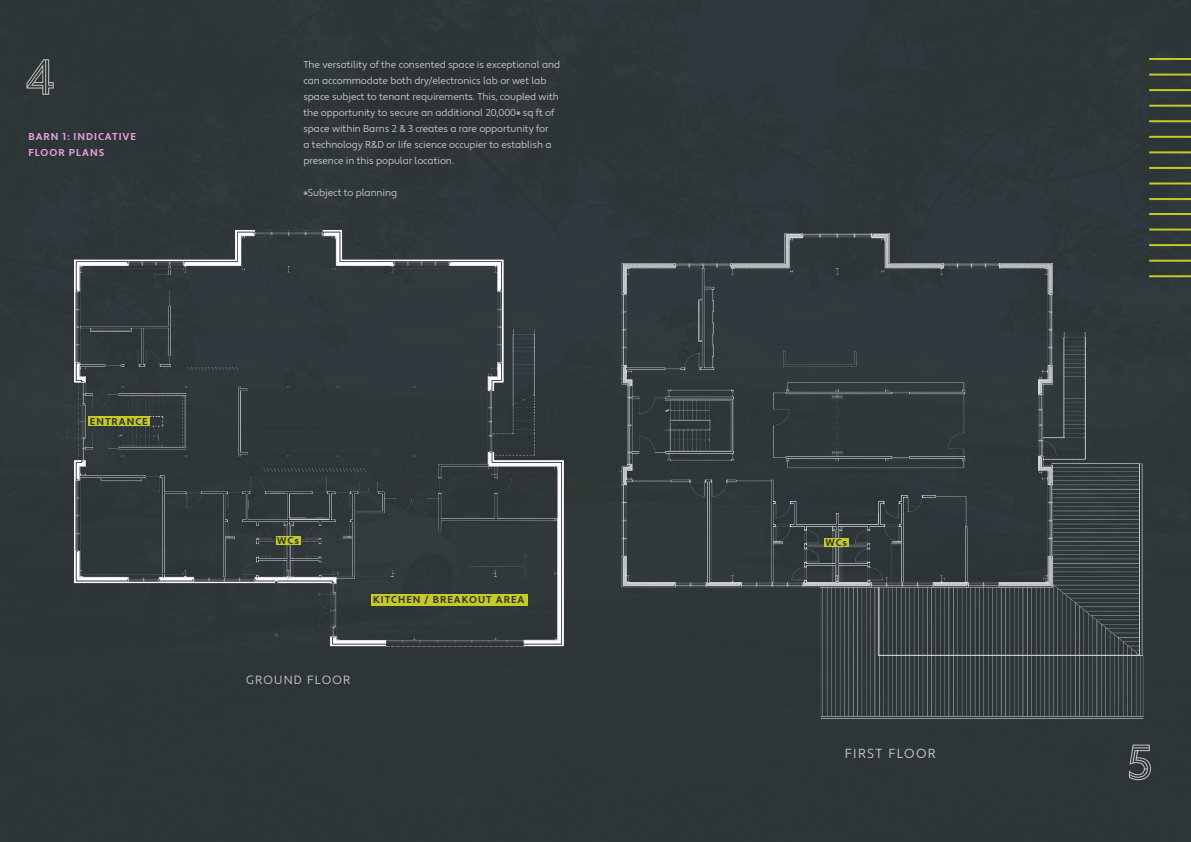
<style>
.page{position:relative;width:1191px;height:842px;background:#2d3537}
.page>*{position:absolute;margin:0;border:0;box-sizing:border-box;transform-origin:0 0}
.t1{font:50.8px "Ysans Std Mondrian";color:#c6c5c0}
.t2{font:13.2px "Apertura";letter-spacing:.1em;color:#c6c5c0}
.t3{font:12px "Apertura";letter-spacing:.1em;color:#c6c5c0}
.t4{font:10px/16px "Apertura";letter-spacing:-.01em;color:#c6c5c0}
.t5{font:700 10px "Apertura";letter-spacing:.1em;color:#30383b}
.t6{font:700 10px/16px "Apertura";letter-spacing:.1em;color:#e69ede}
</style>
<div class="page">
<img style="left:618px;top:230px;width:527px;height:489px">
<hr style="left:1149px;top:213px;width:42px;height:2px;background:#c7c926">
<hr style="left:1149px;top:58px;width:42px;height:2px;background:#c7c926">
<hr style="left:1149px;top:229px;width:42px;height:2px;background:#c7c926">
<hr style="left:1149px;top:74px;width:42px;height:2px;background:#c7c926">
<hr style="left:1149px;top:244px;width:42px;height:2px;background:#c7c926">
<hr style="left:1149px;top:89px;width:42px;height:2px;background:#c7c926">
<hr style="left:1149px;top:260px;width:42px;height:2px;background:#c7c926">
<hr style="left:1149px;top:105px;width:42px;height:2px;background:#c7c926">
<hr style="left:1149px;top:275px;width:42px;height:2px;background:#c7c926">
<hr style="left:1149px;top:120px;width:42px;height:2px;background:#c7c926">
<hr style="left:1149px;top:136px;width:42px;height:2px;background:#c7c926">
<hr style="left:1149px;top:151px;width:42px;height:2px;background:#c7c926">
<hr style="left:1149px;top:167px;width:42px;height:2px;background:#c7c926">
<hr style="left:1149px;top:182px;width:42px;height:2px;background:#c7c926">
<hr style="left:1149px;top:198px;width:42px;height:2px;background:#c7c926">
<img style="left:57px;top:224px;width:510px;height:426px">
<div style="left:88px;top:416px;width:62px;height:10px;background:#c7c926"></div>
<div style="left:371px;top:594px;width:156px;height:12px;background:#c7c926"></div>
<div style="left:276px;top:536px;width:24px;height:9px;background:#c7c926"></div>
<div style="left:823px;top:538px;width:25px;height:9px;background:#c7c926"></div>
<h1 class="t1" style="left:26px;top:52px;width:31px">4</h1>
<p class="t6" style="left:28px;top:129px;width:109px">BARN 1: INDICATIVE<br>FLOOR PLANS</p>
<p class="t5" style="left:90px;top:415px;width:59px">ENTRANCE</p>
<p class="t4" style="left:303px;top:57px;width:258px">The versatility of the consented space is exceptional and can accommodate both dry/electronics lab or wet lab space subject to tenant requirements. This, coupled with the opportunity to secure an additional 20,000* sq ft of space within Barns 2 &amp; 3 creates a rare opportunity for<br>a technology R&amp;D or life science occupier to establish a presence in this popular location.</p>
<p class="t4" style="left:303px;top:185px;width:95px">*Subject to planning</p>
<p class="t5" style="left:277px;top:534px;width:23px">WCs</p>
<p class="t5" style="left:825px;top:536px;width:23px">WCs</p>
<p class="t5" style="left:373px;top:594px;width:153px">KITCHEN / BREAKOUT AREA</p>
<p class="t3" style="left:246px;top:672px;width:106px">GROUND FLOOR</p>
<h2 class="t2" style="left:845px;top:745px;width:92px">FIRST FLOOR</h2>
<h1 class="t1" style="left:1126px;top:737px;width:28px">5</h1>
</div>
